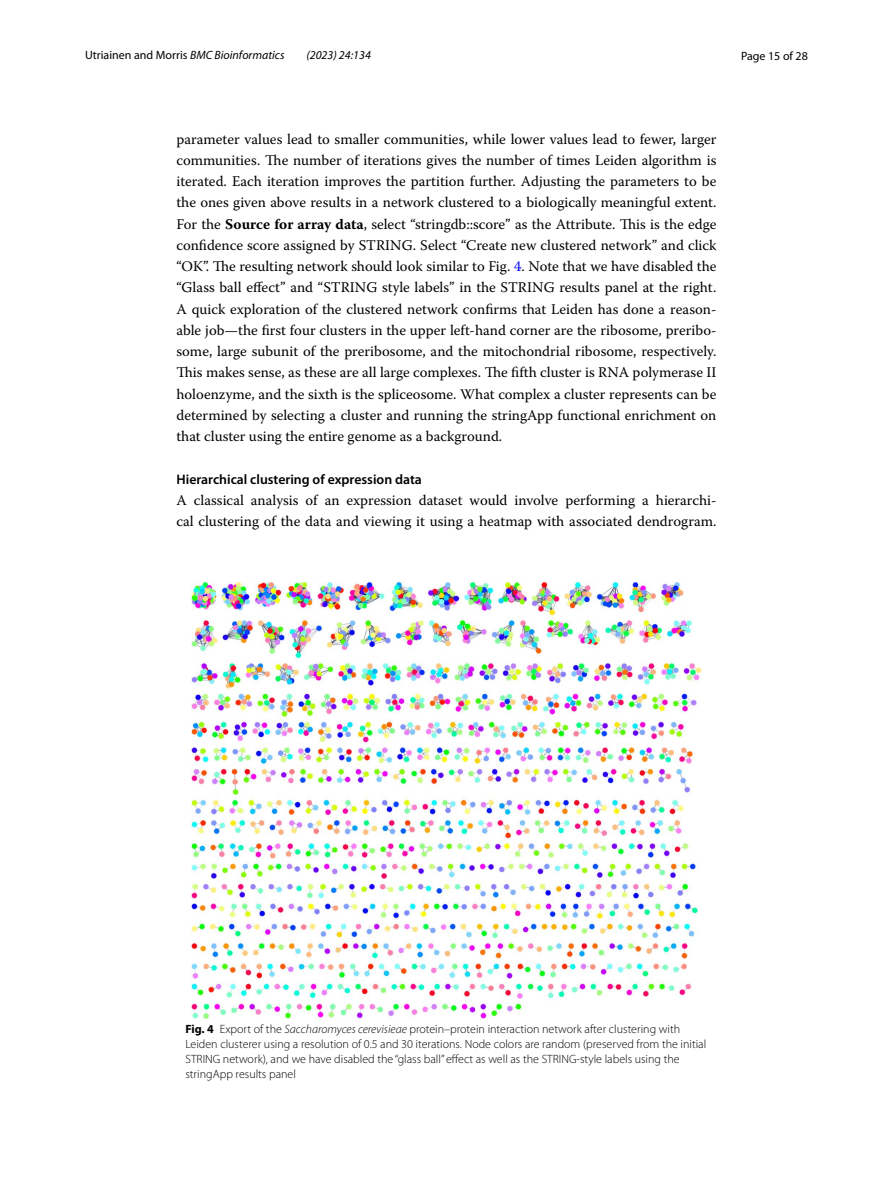
<style>
.page{position:relative;width:893px;height:1187px;background:#fff}
.page>*{position:absolute;margin:0;border:0;box-sizing:border-box;transform-origin:0 0}
.t1{font:14.7px/21.3px "Warnock Pro";color:#000;text-align:justify}
.t2{font:600 13.8px "Myriad Pro";color:#000}
.t3{font:300 12px/15px "Myriad Pro";color:#000}
.t4{font:12px "Myriad Pro";color:#000}
.t5{font:italic 12px "Myriad Pro";color:#000}
.s1{font-style:italic}
.s2{font-weight:700}
.s3{color:#00f}
</style>
<div class="page">
<img style="left:191px;top:581px;width:511px;height:437px">
<p class="t4" style="left:85px;top:48px;width:201px">Utriainen and Morris <span class="s1">BMC Bioinformatics</span></p>
<p class="t5" style="left:306px;top:48px;width:66px">(2023) 24:134</p>
<p class="t4" style="left:741px;top:48px;width:68px">Page 15 of 28</p>
<p class="t1" style="left:176px;top:128px;width:542px">parameter values lead to smaller communities, while lower values lead to fewer, larger communities. The number of iterations gives the number of times Leiden algorithm is iterated. Each iteration improves the partition further. Adjusting the parameters to be the ones given above results in a network clustered to a biologically meaningful extent.<br>For the <span class="s2">Source for array data</span>, select “stringdb::score” as the Attribute. This is the edge confidence score assigned by STRING. Select “Create new clustered network” and click “OK”. The resulting network should look similar to Fig. <span class="s3">4</span>. Note that we have disabled the “Glass ball effect” and “STRING style labels” in the STRING results panel at the right.<br>A quick exploration of the clustered network confirms that Leiden has done a reason&shy;able job—the first four clusters in the upper left-hand corner are the ribosome, preribo&shy;some, large subunit of the preribosome, and the mitochondrial ribosome, respectively.<br>This makes sense, as these are all large complexes. The fifth cluster is RNA polymerase II holoenzyme, and the sixth is the spliceosome. What complex a cluster represents can be determined by selecting a cluster and running the stringApp functional enrichment on that cluster using the entire genome as a background.</p>
<p class="t2" style="left:176px;top:470px;width:247px">Hierarchical clustering of expression data</p>
<p class="t1" style="left:176px;top:489px;width:542px">A classical analysis of an expression dataset would involve performing a hierarchi&shy;cal clustering of the data and viewing it using a heatmap with associated dendrogram.</p>
<p class="t3" style="left:185px;top:1022px;width:522px"><span class="s2">Fig. 4</span> Export of the <span class="s1">Saccharomyces cerevisieae</span> protein–protein interaction network after clustering with Leiden clusterer using a resolution of 0.5 and 30 iterations. Node colors are random (preserved from the initial STRING network), and we have disabled the “glass ball” effect as well as the STRING-style labels using the stringApp results panel</p>
</div>
